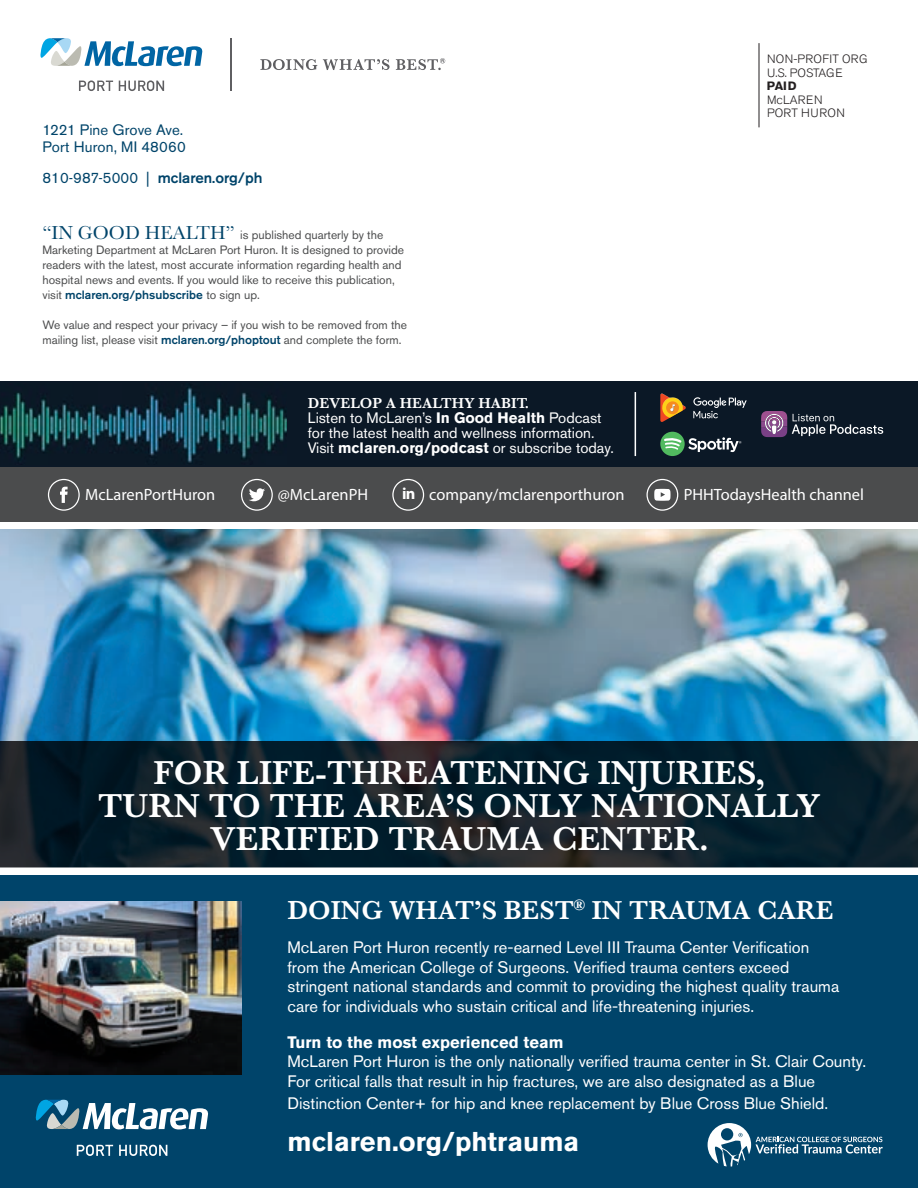
<style>
.page{position:relative;width:918px;height:1188px;background:#fff}
.page>*{position:absolute;margin:0;border:0;box-sizing:border-box;transform-origin:0 0}
.t1{font:600 34.5px/33px "Baskerville";color:#fff;text-align:center}
.t2{font:600 27px "Baskerville";color:#fff}
.t3{font:700 27px "Akzidenz Grotesk Std";color:#fff}
.t4{font:16.5px/19.5px "Akzidenz Grotesk Std";color:#fff}
.t5{font:700 16.5px "Akzidenz Grotesk Std";color:#fff}
.t6{font:16.35px "Myriad Pro";color:#fff}
.t7{font:700 16.35px "Myriad Pro";color:#fff}
.t8{font:15px/15px "Akzidenz Grotesk Std";color:#fff}
.t9{font:15px/16.5px "Akzidenz Grotesk BE";letter-spacing:.005em;color:#00446a}
.t10{font:500 15px "Akzidenz Grotesk BE";color:#00446a}
.t11{font:600 15px "Baskerville";color:#fff}
.t12{font:12px/15px "Akzidenz Grotesk Std";color:#4b4c4d}
.t13{font:300 12px/13.5px "Akzidenz Grotesk Std";letter-spacing:.03em;color:#231f20}
.t14{font:700 12px "Akzidenz Grotesk Std";color:#231f20}
.s1{font-weight:400}
.s2{font-family:"Baskerville";font-size:19.5px;color:#00446a}
.s3{font-weight:500;color:#00446a}
.s4{font-weight:700}
</style>
<div class="page">
<div style="left:0;top:382px;width:918px;height:86px;background:#0b1826"></div>
<img style="left:0;top:387px;width:287px;height:76px">
<svg style="left:693px;top:397px;width:54px;height:21px"></svg>
<svg style="left:660px;top:393px;width:26px;height:29px"></svg>
<hr style="left:635px;top:392px;width:1px;height:64px;background:#fff">
<div style="left:660px;top:432px;width:25px;height:24px;background:#51ba5f;border-radius:50%"></div>
<svg style="left:688px;top:437px;width:54px;height:15px"></svg>
<svg style="left:664px;top:438px;width:18px;height:12px"></svg>
<svg style="left:761px;top:411px;width:123px;height:26px"></svg>
<img style="left:0;top:530px;width:918px;height:211px">
<svg style="left:0;top:741px;width:918px;height:126px;background:#0d202a"></svg>
<div style="left:0;top:871px;width:918px;height:317px;background:#00446a"></div>
<div style="left:0;top:867px;width:918px;height:8px;background:#fff"></div>
<svg style="left:36px;top:1100px;width:172px;height:29px"></svg>
<svg style="left:77px;top:1145px;width:36px;height:11px"></svg>
<svg style="left:119px;top:1145px;width:48px;height:11px"></svg>
<img style="left:0;top:901px;width:241px;height:173px">
<svg style="left:708px;top:1123px;width:175px;height:44px"></svg>
<div style="left:0;top:467px;width:918px;height:55px;background:#4b4c4d"></div>
<svg style="left:48px;top:479px;width:32px;height:32px"></svg>
<svg style="left:646px;top:479px;width:32px;height:32px"></svg>
<svg style="left:392px;top:479px;width:32px;height:32px"></svg>
<svg style="left:241px;top:479px;width:32px;height:32px"></svg>
<svg style="left:40px;top:38px;width:163px;height:28px"></svg>
<hr style="left:230px;top:38px;width:1px;height:53px;background:#5f5f62">
<svg style="left:260px;top:59px;width:57px;height:11px"></svg>
<svg style="left:323px;top:59px;width:67px;height:11px"></svg>
<svg style="left:79px;top:80px;width:34px;height:11px"></svg>
<svg style="left:119px;top:80px;width:45px;height:11px"></svg>
<svg style="left:396px;top:58px;width:49px;height:12px"></svg>
<hr style="left:759px;top:43px;width:1px;height:84px;background:#231f20">
<p class="t9" style="left:43px;top:122px;width:145px">1221 Pine Grove Ave.<br>Port Huron, MI 48060</p>
<p class="t10" style="left:43px;top:169px;width:221px"><span class="s1">810-987-5000 |</span> mclaren.org/ph</p>
<p class="t12" style="left:43px;top:228px;width:363px"><span class="s2">“IN GOOD HEALTH”</span> is published quarterly by the Marketing Department at McLaren Port Huron. It is designed to provide readers with the latest, most accurate information regarding health and hospital news and events. If you would like to receive this publication, visit <span class="s3">mclaren.org/phsubscribe</span> to sign up.</p>
<p class="t12" style="left:43px;top:318px;width:366px">We value and respect your privacy – if you wish to be removed from the mailing list, please visit <span class="s3">mclaren.org/phoptout</span> and complete the form.</p>
<p class="t11" style="left:308px;top:392px;width:223px">DEVELOP A HEALTHY HABIT.</p>
<p class="t8" style="left:308px;top:410px;width:307px">Listen to McLaren’s <span class="s4">In Good Health</span> Podcast for the latest health and wellness information.<br>Visit <span class="s4">mclaren.org/podcast</span> or subscribe today.</p>
<p class="t13" style="left:767px;top:53px;width:102px">NON-PROFIT ORG<br>U.S. POSTAGE</p>
<p class="t14" style="left:767px;top:79px;width:31px">PAID</p>
<p class="t13" style="left:767px;top:93px;width:79px">MCLAREN<br>PORT HURON</p>
<p class="t7" style="left:402px;top:483px;width:15px">in</p>
<p class="t6" style="left:85px;top:485px;width:132px">McLarenPortHuron</p>
<p class="t6" style="left:278px;top:485px;width:92px">@McLarenPH</p>
<p class="t6" style="left:429px;top:485px;width:197px">company/mclarenporthuron</p>
<p class="t6" style="left:684px;top:485px;width:182px">PHHTodaysHealth channel</p>
<h1 class="t1" style="left:98px;top:756px;width:724px">FOR LIFE-THREATENING INJURIES,<br>TURN TO THE AREA’S ONLY NATIONALLY<br>VERIFIED TRAUMA CENTER.</h1>
<h2 class="t2" style="left:288px;top:891px;width:548px">DOING WHAT’S BEST<sup>®</sup> IN TRAUMA CARE</h2>
<p class="t4" style="left:288px;top:938px;width:553px">McLaren Port Huron recently re-earned Level III Trauma Center Verification from the American College of Surgeons. Verified trauma centers exceed stringent national standards and commit to providing the highest quality trauma care for individuals who sustain critical and life-threatening injuries.</p>
<p class="t5" style="left:288px;top:1033px;width:277px">Turn to the most experienced team</p>
<p class="t4" style="left:288px;top:1052px;width:580px">McLaren Port Huron is the only nationally verified trauma center in St. Clair County.<br>For critical falls that result in hip fractures, we are also designated as a Blue</p>
<p class="t4" style="left:288px;top:1094px;width:542px">Distinction Center+ for hip and knee replacement by Blue Cross Blue Shield.</p>
<h2 class="t3" style="left:288px;top:1126px;width:293px">mclaren.org/phtrauma</h2>
</div>
